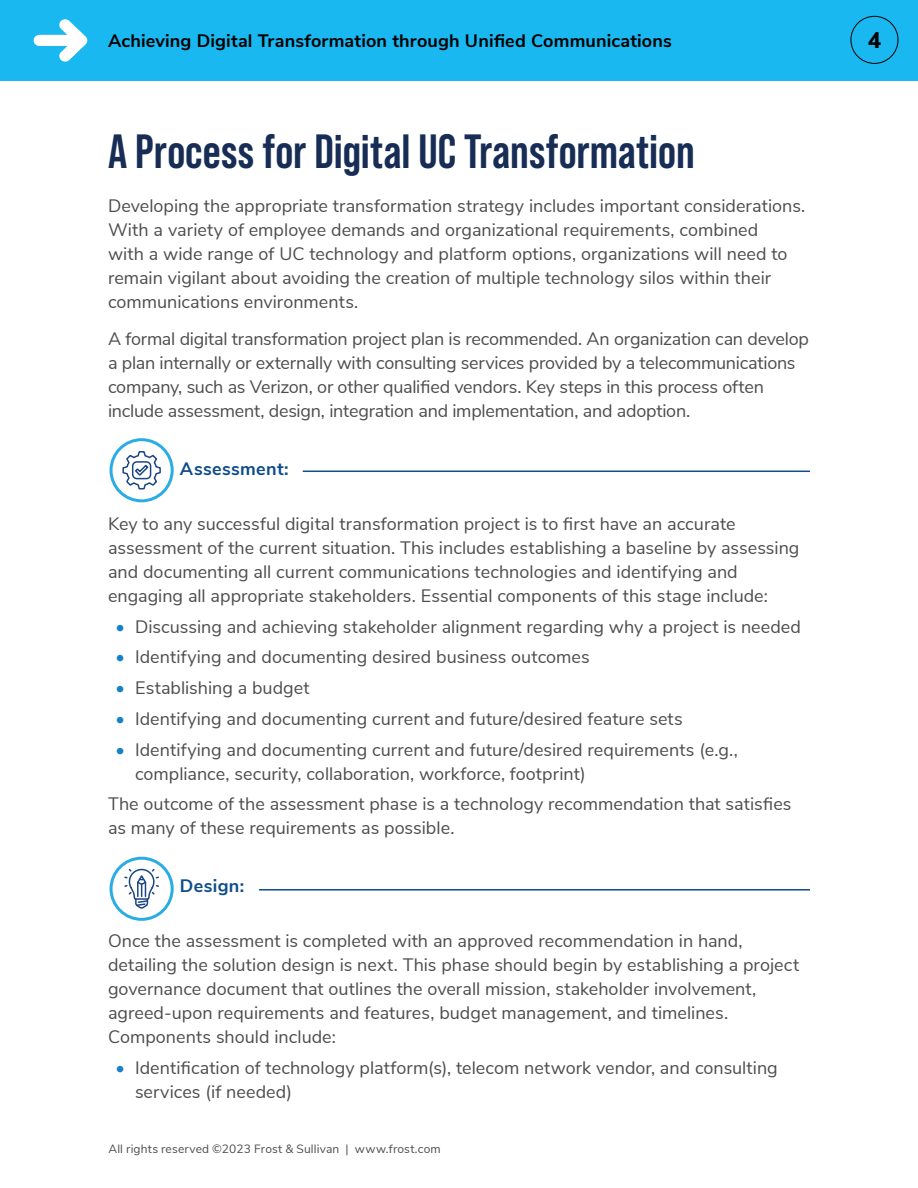
<style>
.page{position:relative;width:918px;height:1188px;background:#fff}
.page>*{position:absolute;margin:0;border:0;box-sizing:border-box;transform-origin:0 0}
._1st_Lvl_Header{font:700 48px "Bebas Neue Pro";color:#172d55}
.t1{font:800 22.5px "Nunito Sans";color:#000}
.Body_Text{font:18px/24px "Nunito Sans";color:#4d4d4f}
.Bullet_List{font:18px/24px "Nunito Sans";color:#4d4d4f}
.t2{font:700 18px "Nunito Sans";letter-spacing:.01em;color:#000}
.Body_Text-2{font:700 18px "Nunito Sans";letter-spacing:.02em;color:#0e4c8b}
.t3{font:12px "Nunito Sans";letter-spacing:.015em;color:#4d4d4f}
.s1{font-weight:700;color:#1582c5}
</style>
<div class="page">
<div style="left:0;top:0;width:918px;height:81px;background:#1ab8f1"></div>
<svg style="left:34px;top:19px;width:53px;height:43px"></svg>
<div style="left:850px;top:16px;width:48px;height:48px;border:1px solid #000;border-radius:50%"></div>
<div style="left:110px;top:438px;width:64px;height:64px;border:3px solid #29ade4;border-radius:50%"></div>
<svg style="left:122px;top:451px;width:39px;height:39px"></svg>
<div style="left:132px;top:461px;width:19px;height:18px;border:2px solid #1b4683;border-radius:4px"></div>
<hr style="left:303px;top:471px;width:507px;height:1px;background:#0e4c8b">
<div style="left:110px;top:857px;width:64px;height:64px;border:3px solid #29ade4;border-radius:50%"></div>
<svg style="left:109px;top:867px;width:51px;height:54px"></svg>
<hr style="left:259px;top:889px;width:551px;height:2px;background:#0e4c8b">
<p class="t2" style="left:108px;top:28px;width:565px">Achieving Digital Transformation through Unified Communications</p>
<p class="t1" style="left:868px;top:24px;width:15px">4</p>
<h1 class="_1st_Lvl_Header" style="left:108px;top:123px;width:588px">A Process for Digital UC Transformation</h1>
<p class="Body_Text" style="left:108px;top:192px;width:699px">Developing the appropriate transformation strategy includes important considerations.<br>With a variety of employee demands and organizational requirements, combined<br>with a wide range of UC technology and platform options, organizations will need to remain vigilant about avoiding the creation of multiple technology silos within their communications environments.</p>
<p class="Body_Text" style="left:108px;top:326px;width:703px">A formal digital transformation project plan is recommended. An organization can develop a plan internally or externally with consulting services provided by a telecommunications company, such as Verizon, or other qualified vendors. Key steps in this process often include assessment, design, integration and implementation, and adoption.</p>
<p class="Body_Text-2" style="left:180px;top:456px;width:110px">Assessment:</p>
<p class="Body_Text" style="left:108px;top:510px;width:693px">Key to any successful digital transformation project is to first have an accurate assessment of the current situation. This includes establishing a baseline by assessing and documenting all current communications technologies and identifying and engaging all appropriate stakeholders. Essential components of this stage include:</p>
<p class="Bullet_List" style="left:116px;top:613px;width:687px"><span class="s1">•</span> Discussing and achieving stakeholder alignment regarding why a project is needed</p>
<p class="Bullet_List" style="left:116px;top:644px;width:476px"><span class="s1">•</span> Identifying and documenting desired business outcomes</p>
<p class="Bullet_List" style="left:116px;top:675px;width:196px"><span class="s1">•</span> Establishing a budget</p>
<p class="Bullet_List" style="left:116px;top:705px;width:569px"><span class="s1">•</span> Identifying and documenting current and future/desired feature sets</p>
<p class="Bullet_List" style="left:135px;top:736px;width:604px;text-indent:-20px"><span class="s1">•</span> Identifying and documenting current and future/desired requirements (e.g., compliance, security, collaboration, workforce, footprint)</p>
<p class="Body_Text" style="left:108px;top:791px;width:685px">The outcome of the assessment phase is a technology recommendation that satisfies as many of these requirements as possible.</p>
<p class="Body_Text-2" style="left:180px;top:873px;width:66px">Design:</p>
<p class="Body_Text" style="left:108px;top:927px;width:693px">Once the assessment is completed with an approved recommendation in hand, detailing the solution design is next. This phase should begin by establishing a project governance document that outlines the overall mission, stakeholder involvement, agreed-upon requirements and features, budget management, and timelines.<br>Components should include:</p>
<p class="Bullet_List" style="left:135px;top:1054px;width:644px;text-indent:-20px"><span class="s1">•</span> Identification of technology platform(s), telecom network vendor, and consulting services (if needed)</p>
<p class="t3" style="left:108px;top:1140px;width:334px">All rights reserved ©2023 Frost &amp; Sullivan | www.frost.com</p>
</div>
